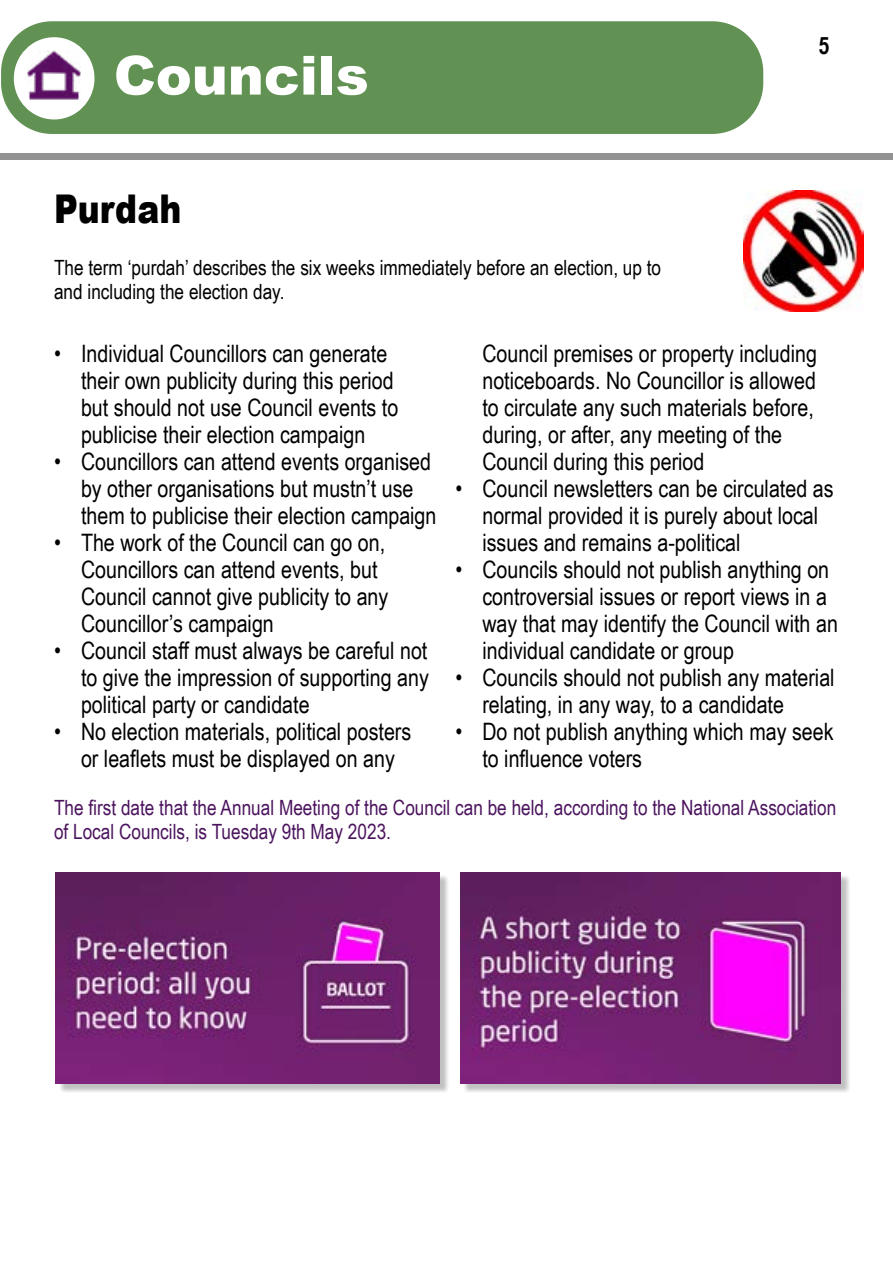
<style>
.page{position:relative;width:893px;height:1263px;background:#fff}
.page>*{position:absolute;margin:0;border:0;box-sizing:border-box;transform-origin:0 0}
.t1{font:900 54px "Arial";color:#fff}
.t2{font:900 39.6px "Arial";color:#000;scale:.83 1}
.t3{font:24px/27px "Arial Narrow";color:#000}
.t4{font:700 24px "Arial Narrow";color:#000}
.t5{font:21px/24px "Arial Narrow";color:#4c145e}
.t6{font:21px/24px "Arial Narrow";color:#000}
</style>
<div class="page">
<div style="left:1px;top:21px;width:762px;height:113px;background:#619253;border-radius:51px"></div>
<div style="left:14px;top:37px;width:80px;height:82px;background:#fff;border-radius:50%"></div>
<img style="left:27px;top:51px;width:54px;height:48px">
<div style="left:58px;top:875px;width:392px;height:217px;background:#000;opacity:.25"></div>
<img style="left:56px;top:873px;width:383px;height:210px">
<div style="left:462px;top:875px;width:389px;height:217px;background:#000;opacity:.25"></div>
<img style="left:460px;top:873px;width:381px;height:210px">
<img style="left:743px;top:191px;width:120px;height:120px">
<div style="left:0;top:153px;width:893px;height:6px;background:#929292"></div>
<h1 class="t1" style="left:114px;top:36px;width:257px">Councils</h1>
<h2 class="t2" style="left:54px;top:180px;width:155px">Purdah</h2>
<p class="t6" style="left:54px;top:254px;width:609px">The term ‘purdah’ describes the six weeks immediately before an election, up to and including the election day.</p>
<p class="t4" style="left:819px;top:27px;width:12px">5</p>
<p class="t3" style="left:482px;top:339px;width:336px">Council premises or property including noticeboards. No Councillor is allowed to circulate any such materials before, during, or after, any meeting of the Council during this period</p>
<p class="t3" style="left:482px;top:474px;width:353px;text-indent:-27px">• Council newsletters can be circulated as normal provided it is purely about local issues and remains a-political</p>
<p class="t3" style="left:482px;top:555px;width:357px;text-indent:-27px">• Councils should not publish anything on controversial issues or report views in a way that may identify the Council with an individual candidate or group</p>
<p class="t3" style="left:482px;top:663px;width:354px;text-indent:-27px">• Councils should not publish any material relating, in any way, to a candidate</p>
<p class="t3" style="left:482px;top:717px;width:353px;text-indent:-27px">• Do not publish anything which may seek to influence voters</p>
<p class="t5" style="left:54px;top:794px;width:784px">The first date that the Annual Meeting of the Council can be held, according to the National Association of Local Councils, is Tuesday 9th May 2023.</p>
<p class="t3" style="left:81px;top:339px;width:319px;text-indent:-27px">• Individual Councillors can generate their own publicity during this period but should not use Council events to publicise their election campaign</p>
<p class="t3" style="left:81px;top:447px;width:357px;text-indent:-27px">• Councillors can attend events organised by other organisations but mustn’t use them to publicise their election campaign</p>
<p class="t3" style="left:81px;top:528px;width:309px;text-indent:-27px">• The work of the Council can go on,<br>Councillors can attend events, but<br>Council cannot give publicity to any<br>Councillor’s campaign</p>
<p class="t3" style="left:81px;top:636px;width:349px;text-align:justify;text-indent:-27px">• Council staff must always be careful not to give the impression of supporting any political party or candidate</p>
<p class="t3" style="left:54px;top:717px;width:359px;text-align:center">• No election materials, political posters or leaflets must be displayed on any</p>
</div>
